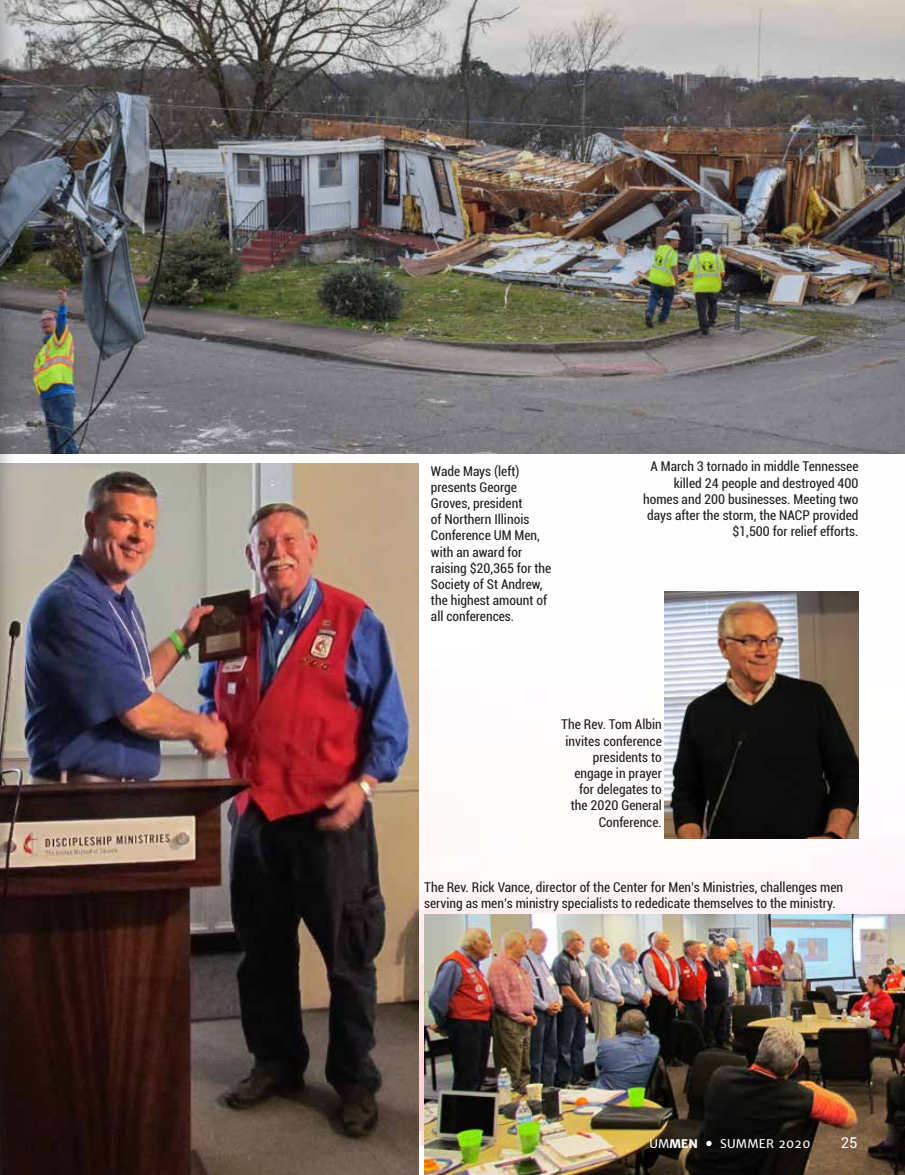
<style>
.page{position:relative;width:905px;height:1175px;background:#fff}
.page>*{position:absolute;margin:0;border:0;box-sizing:border-box;transform-origin:0 0}
.t1{font:15px "Roboto";color:#fff}
.t2{font:condensed 13.5px/16.2px "Roboto";color:#231f20}
.t3{font:12px "Merriweather Sans";letter-spacing:.02em;color:#fff}
.s1{font-weight:800}
.s2{font-weight:700}
</style>
<div class="page">
<img style="left:418px;top:463px;width:486px;height:682px">
<img style="left:54px;top:463px;width:364px;height:711px">
<img style="left:54px;top:0;width:850px;height:454px">
<img style="left:664px;top:592px;width:194px;height:246px">
<img style="left:424px;top:914px;width:480px;height:260px">
<div style="left:642px;top:1130px;width:174px;height:25px;background:#231f20;opacity:.41"></div>
<div style="left:834px;top:1129px;width:30px;height:26px;background:#231f20;opacity:.41"></div>
<img style="left:0;top:0;width:54px;height:1174px">
<p class="t2" style="left:431px;top:462px;width:122px">Wade Mays (left) presents George<br>Groves, president<br>of Northern Illinois<br>Conference UM Men, with an award for raising $20,365 for the<br>Society of St Andrew, the highest amount of all conferences.</p>
<p class="t2" style="left:643px;top:458px;width:217px;text-align:right">A March 3 tornado in middle Tennessee killed 24 people and destroyed 400 homes and 200 businesses. Meeting two days after the storm, the NACP provided $1,500 for relief efforts.</p>
<p class="t2" style="left:561px;top:716px;width:102px;text-align:right">The Rev. Tom Albin invites conference presidents to engage in prayer for delegates to the 2020 General<br>Conference.</p>
<p class="t2" style="left:424px;top:878px;width:420px">The Rev. Rick Vance, director of the Center for Men’s Ministries, challenges men serving as men’s ministry specialists to rededicate themselves to the ministry.</p>
<p class="t3" style="left:649px;top:1135px;width:162px">UM<span class="s1">MEN</span> <span class="s2">•</span> SUMMER 2020</p>
<p class="t1" style="left:840px;top:1132px;width:18px">25</p>
</div>
